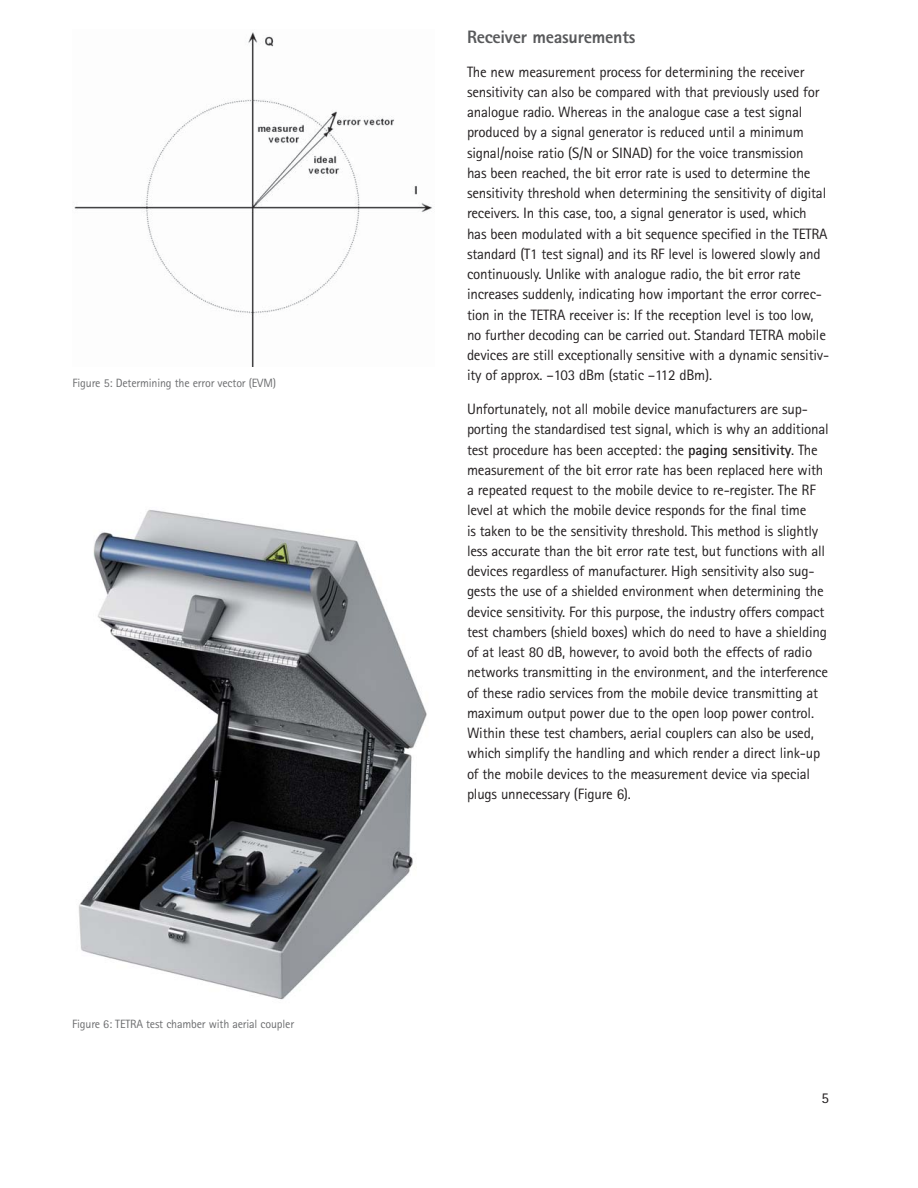
<style>
.page{position:relative;width:918px;height:1188px;background:#fff}
.page>*{position:absolute;margin:0;border:0;box-sizing:border-box;transform-origin:0 0}
.t1{font:800 18px "Agfa Rotis Sans Serif";letter-spacing:-.015em;color:#58595b}
.t2{font:15px/20.2px "Agfa Rotis Sans Serif";letter-spacing:-.015em;color:#231f20}
.t3{font:12px "Agfa Rotis Sans Serif";letter-spacing:-.015em;color:#6d6e70}
.s1{font-weight:700}
</style>
<div class="page">
<img style="left:79px;top:510px;width:348px;height:490px">
<img style="left:74px;top:32px;width:358px;height:335px">
<p class="t3" style="left:73px;top:379px;width:205px">Figure 5: Determining the error vector (EVM)</p>
<p class="t3" style="left:72px;top:1020px;width:223px">Figure 6: TETRA test chamber with aerial coupler</p>
<p class="t1" style="left:467px;top:31px;width:170px">Receiver measurements</p>
<p class="t2" style="left:467px;top:63px;width:364px">The new measurement process for determining the receiver sensitivity can also be compared with that previously used for analogue radio. Whereas in the analogue case a test signal produced by a signal generator is reduced until a minimum signal/noise ratio (S/N or SINAD) for the voice transmission<br>has been reached, the bit error rate is used to determine the sensitivity threshold when determining the sensitivity of digital receivers. In this case, too, a signal generator is used, which has been modulated with a bit sequence specified in the TETRA standard (T1 test signal) and its RF level is lowered slowly and continuously. Unlike with analogue radio, the bit error rate increases suddenly, indicating how important the error correc&shy;tion in the TETRA receiver is: If the reception level is too low, no further decoding can be carried out. Standard TETRA mobile devices are still exceptionally sensitive with a dynamic sensitiv&shy;ity of approx. –103 dBm (static –112 dBm).</p>
<p class="t2" style="left:467px;top:400px;width:363px">Unfortunately, not all mobile device manufacturers are sup&shy;porting the standardised test signal, which is why an additional test procedure has been accepted: the <span class="s1">paging sensitivity</span>. The measurement of the bit error rate has been replaced here with a repeated request to the mobile device to re-register. The RF level at which the mobile device responds for the final time<br>is taken to be the sensitivity threshold. This method is slightly less accurate than the bit error rate test, but functions with all devices regardless of manufacturer. High sensitivity also sug&shy;gests the use of a shielded environment when determining the device sensitivity. For this purpose, the industry offers compact test chambers (shield boxes) which do need to have a shielding of at least 80 dB, however, to avoid both the effects of radio networks transmitting in the environment, and the interference of these radio services from the mobile device transmitting at maximum output power due to the open loop power control.<br>Within these test chambers, aerial couplers can also be used, which simplify the handling and which render a direct link-up of the mobile devices to the measurement device via special plugs unnecessary (Figure 6).</p>
<p class="t2" style="left:821px;top:1089px;width:9px">5</p>
</div>
